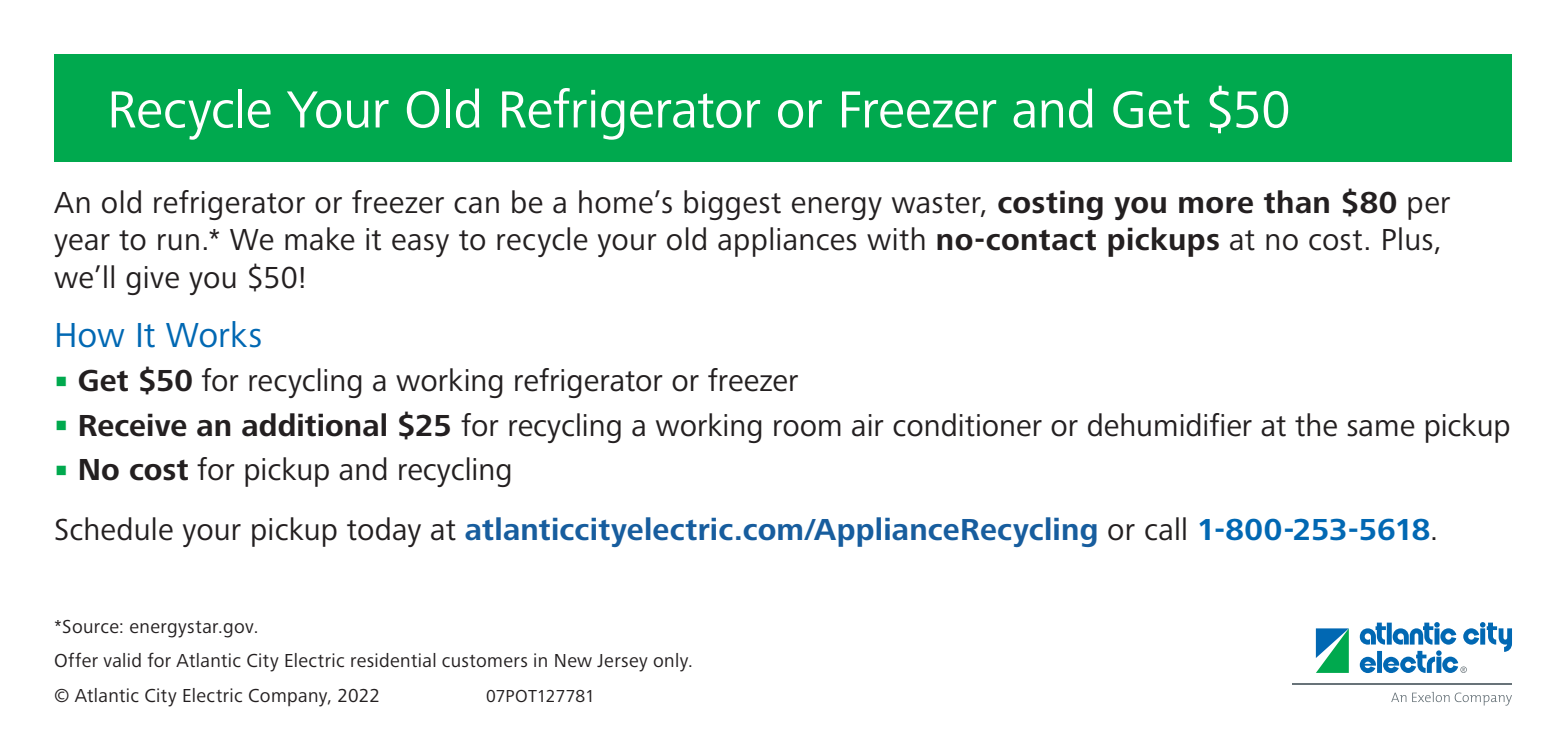
<style>
.page{position:relative;width:1566px;height:756px;background:#fff}
.page>*{position:absolute;margin:0;border:0;box-sizing:border-box;transform-origin:0 0}
.t1{font:54px "Frutiger Next Pro";letter-spacing:-.005em;color:#fff}
.t2{font:36px "Frutiger Next Pro";color:#0168b3}
.t3{font:31.5px/37.5px "Frutiger Next Pro";letter-spacing:.005em;color:#231f20}
.t4{font:700 31.5px "Frutiger Next Pro";letter-spacing:.005em;color:#175d9e}
.t5{font:19.5px "Frutiger Next Pro";letter-spacing:.02em;color:#231f20}
.t6{font:18px "Frutiger Next Pro";color:#231f20}
.s1{font-weight:700}
.s2{color:#00a94e}
.s3{font-weight:400;color:#231f20}
.s4{color:#0168b3}
</style>
<div class="page">
<div style="left:54px;top:54px;width:1458px;height:108px;background:#00a94e"></div>
<svg style="left:1391px;top:692px;width:121px;height:14px"></svg>
<hr style="left:1292px;top:684px;width:220px;height:1px;background:#687379">
<svg style="left:1360px;top:622px;width:152px;height:51px"></svg>
<svg style="left:1316px;top:628px;width:33px;height:45px"></svg>
<h2 class="t1" style="left:107px;top:79px;width:1185px">Recycle Your Old Refrigerator or Freezer and Get $50</h2>
<p class="t3" style="left:54px;top:184px;width:1398px">An old refrigerator or freezer can be a home’s biggest energy waster, <span class="s1">costing you more than $80</span> per year to run.* We make it easy to recycle your old appliances with <span class="s1">no-contact pickups</span> at no cost. Plus, we’ll give you $50!</p>
<h2 class="t2" style="left:54px;top:314px;width:210px">How It Works</h2>
<p class="t3" style="left:54px;top:362px;width:746px"><span class="s2">▪</span> <span class="s1">Get $50</span> for recycling a working refrigerator or freezer</p>
<p class="t3" style="left:54px;top:407px;width:1458px"><span class="s2">▪</span> <span class="s1">Receive an additional $25</span> for recycling a working room air conditioner or dehumidifier at the same pickup</p>
<p class="t3" style="left:54px;top:451px;width:460px"><span class="s2">▪</span> <span class="s1">No cost</span> for pickup and recycling</p>
<p class="t4" style="left:54px;top:511px;width:1386px"><span class="s3">Schedule your pickup today at</span> atlanticcityelectric.com/ApplianceRecycling <span class="s3">or call</span> <span class="s4">1-800-253-5618</span><span class="s3">.</span></p>
<p class="t5" style="left:54px;top:615px;width:206px">*Source: energystar.gov.</p>
<p class="t5" style="left:54px;top:650px;width:641px">Offer valid for Atlantic City Electric residential customers in New Jersey only.</p>
<p class="t5" style="left:54px;top:684px;width:328px">© Atlantic City Electric Company, 2022</p>
<p class="t6" style="left:486px;top:686px;width:110px">07POT127781</p>
</div>
